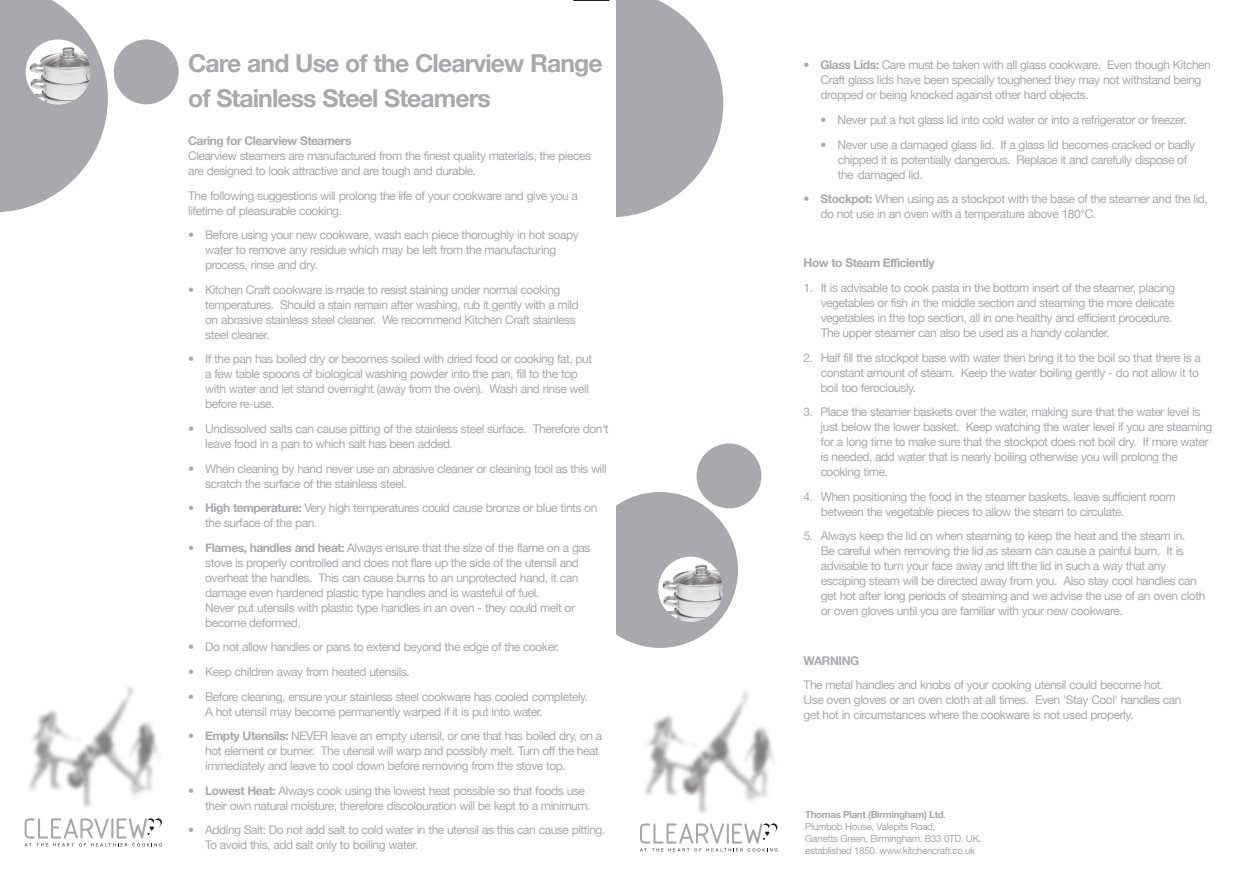
<style>
.page{position:relative;width:1251px;height:889px;background:#fff}
.page>*{position:absolute;margin:0;border:0;box-sizing:border-box;transform-origin:0 0}
.t1{font:700 24.75px/34.7px "Helvetica Neue";letter-spacing:-.035em;color:#a8a9ad}
.t2{font:12px/15px "Helvetica Neue";letter-spacing:-.04em;color:#a8a9ad}
.t3{font:700 12px "Helvetica Neue";letter-spacing:-.04em;color:#a8a9ad}
.t4{font:9.75px/12px "Helvetica Neue";letter-spacing:-.035em;color:#a8a9ad}
.s1{font-weight:700}
</style>
<div class="page">
<img style="left:29px;top:686px;width:130px;height:121px">
<svg style="left:0;top:0;width:108px;height:212px"></svg>
<div style="left:114px;top:39px;width:65px;height:65px;background:#a8a9ad;border-radius:50%"></div>
<svg style="left:26px;top:39px;width:64px;height:65px"></svg>
<img style="left:30px;top:47px;width:38px;height:53px">
<svg style="left:25px;top:818px;width:137px;height:28px"></svg>
<img style="left:644px;top:691px;width:130px;height:122px">
<svg style="left:640px;top:823px;width:137px;height:28px"></svg>
<svg style="left:616px;top:492px;width:121px;height:156px"></svg>
<svg style="left:658px;top:556px;width:65px;height:65px"></svg>
<img style="left:662px;top:564px;width:37px;height:32px">
<div style="left:696px;top:443px;width:65px;height:65px;background:#a8a9ad;border-radius:50%"></div>
<svg style="left:616px;top:0;width:107px;height:217px"></svg>
<hr style="left:573px;top:0;width:36px;height:1px;background:#231f20">
<h1 class="t1" style="left:188px;top:45px;width:416px">Care and Use of the Clearview Range of Stainless Steel Steamers</h1>
<p class="t3" style="left:188px;top:133px;width:165px">Caring for Clearview Steamers</p>
<p class="t2" style="left:188px;top:148px;width:404px">Clearview steamers are manufactured from the finest quality materials, the pieces are designed to look attractive and are tough and durable.</p>
<p class="t2" style="left:188px;top:188px;width:391px">The following suggestions will prolong the life of your cookware and give you a lifetime of pleasurable cooking.</p>
<p class="t2" style="left:205px;top:227px;width:375px;text-indent:-17px">• Before using your new cookware, wash each piece thoroughly in hot soapy water to remove any residue which may be left from the manufacturing process, rinse and dry.</p>
<p class="t2" style="left:205px;top:282px;width:375px;text-indent:-17px">• Kitchen Craft cookware is made to resist staining under normal cooking temperatures. Should a stain remain after washing, rub it gently with a mild on abrasive stainless steel cleaner. We recommend Kitchen Craft stainless steel cleaner.</p>
<p class="t2" style="left:205px;top:351px;width:388px;text-indent:-17px">• If the pan has boiled dry or becomes soiled with dried food or cooking fat, put a few table spoons of biological washing powder into the pan, fill to the top with water and let stand overnight (away from the oven). Wash and rinse well before re-use.</p>
<p class="t2" style="left:205px;top:421px;width:405px;text-indent:-17px">• Undissolved salts can cause pitting of the stainless steel surface. Therefore don't leave food in a pan to which salt has been added.</p>
<p class="t2" style="left:205px;top:461px;width:403px;text-indent:-17px">• When cleaning by hand never use an abrasive cleaner or cleaning tool as this will scratch the surface of the stainless steel.</p>
<p class="t2" style="left:205px;top:500px;width:393px;text-indent:-17px">• <span class="s1">High temperature:</span> Very high temperatures could cause bronze or blue tints on the surface of the pan.</p>
<p class="t2" style="left:205px;top:540px;width:387px;text-indent:-17px">• <span class="s1">Flames, handles and heat:</span> Always ensure that the size of the flame on a gas stove is properly controlled and does not flare up the side of the utensil and overheat the handles. This can cause burns to an unprotected hand, it can damage even hardened plastic type handles and is wasteful of fuel.<br>Never put utensils with plastic type handles in an oven - they could melt or become deformed.</p>
<p class="t2" style="left:188px;top:639px;width:373px">• Do not allow handles or pans to extend beyond the edge of the cooker.</p>
<p class="t2" style="left:188px;top:664px;width:223px">• Keep children away from heated utensils.</p>
<p class="t2" style="left:205px;top:688px;width:384px;text-indent:-17px">• Before cleaning, ensure your stainless steel cookware has cooled completely.<br>A hot utensil may become permanently warped if it is put into water.</p>
<p class="t2" style="left:205px;top:728px;width:398px;text-indent:-17px">• <span class="s1">Empty Utensils:</span> NEVER leave an empty utensil, or one that has boiled dry, on a hot element or burner. The utensil will warp and possibly melt. Turn off the heat immediately and leave to cool down before removing from the stove top.</p>
<p class="t2" style="left:205px;top:783px;width:387px;text-indent:-17px">• <span class="s1">Lowest Heat:</span> Always cook using the lowest heat possible so that foods use their own natural moisture, therefore discolouration will be kept to a minimum.</p>
<p class="t2" style="left:205px;top:822px;width:401px;text-indent:-17px">• Adding Salt: Do not add salt to cold water in the utensil as this can cause pitting.<br>To avoid this, add salt only to boiling water.</p>
<p class="t2" style="left:820px;top:58px;width:392px;text-indent:-17px">• <span class="s1">Glass Lids:</span> Care must be taken with all glass cookware. Even though Kitchen<br>Craft glass lids have been specially toughened they may not withstand being dropped or being knocked against other hard objects.</p>
<p class="t2" style="left:820px;top:112px;width:368px">• Never put a hot glass lid into cold water or into a refrigerator or freezer.</p>
<p class="t2" style="left:837px;top:137px;width:359px;text-indent:-17px">• Never use a damaged glass lid. If a glass lid becomes cracked or badly chipped it is potentially dangerous. Replace it and carefully dispose of the damaged lid.</p>
<p class="t2" style="left:820px;top:191px;width:388px;text-indent:-17px">• <span class="s1">Stockpot:</span> When using as a stockpot with the base of the steamer and the lid, do not use in an oven with a temperature above 180°C.</p>
<p class="t3" style="left:803px;top:256px;width:132px">How to Steam Efficiently</p>
<p class="t2" style="left:820px;top:280px;width:356px;text-indent:-17px">1. It is advisable to cook pasta in the bottom insert of the steamer, placing vegetables or fish in the middle section and steaming the more delicate vegetables in the top section, all in one healthy and efficient procedure.<br>The upper steamer can also be used as a handy colander.</p>
<p class="t2" style="left:820px;top:349px;width:382px;text-indent:-17px">2. Half fill the stockpot base with water then bring it to the boil so that there is a constant amount of steam. Keep the water boiling gently - do not allow it to boil too ferociously.</p>
<p class="t2" style="left:820px;top:404px;width:393px;text-indent:-17px">3. Place the steamer baskets over the water, making sure that the water level is just below the lower basket. Keep watching the water level if you are steaming for a long time to make sure that the stockpot does not boil dry. If more water is needed, add water that is nearly boiling otherwise you will prolong the cooking time.</p>
<p class="t2" style="left:820px;top:489px;width:356px;text-indent:-17px">4. When positioning the food in the steamer baskets, leave sufficient room between the vegetable pieces to allow the steam to circulate.</p>
<p class="t2" style="left:820px;top:528px;width:386px;text-indent:-17px">5. Always keep the lid on when steaming to keep the heat and the steam in.<br>Be careful when removing the lid as steam can cause a painful burn. It is advisable to turn your face away and lift the lid in such a way that any escaping steam will be directed away from you. Also stay cool handles can get hot after long periods of steaming and we advise the use of an oven cloth or oven gloves until you are familiar with your new cookware.</p>
<p class="t3" style="left:803px;top:653px;width:57px">WARNING</p>
<p class="t2" style="left:803px;top:677px;width:379px">The metal handles and knobs of your cooking utensil could become hot.<br>Use oven gloves or an oven cloth at all times. Even 'Stay Cool' handles can get hot in circumstances where the cookware is not used properly.</p>
<p class="t4" style="left:805px;top:808px;width:178px"><span class="s1">Thomas Plant (Birmingham) Ltd</span>.<br>Plumbob House, Valepits Road,<br>Garretts Green, Birmingham. B33 0TD. UK. established 1850. www.kitchencraft.co.uk</p>
</div>
